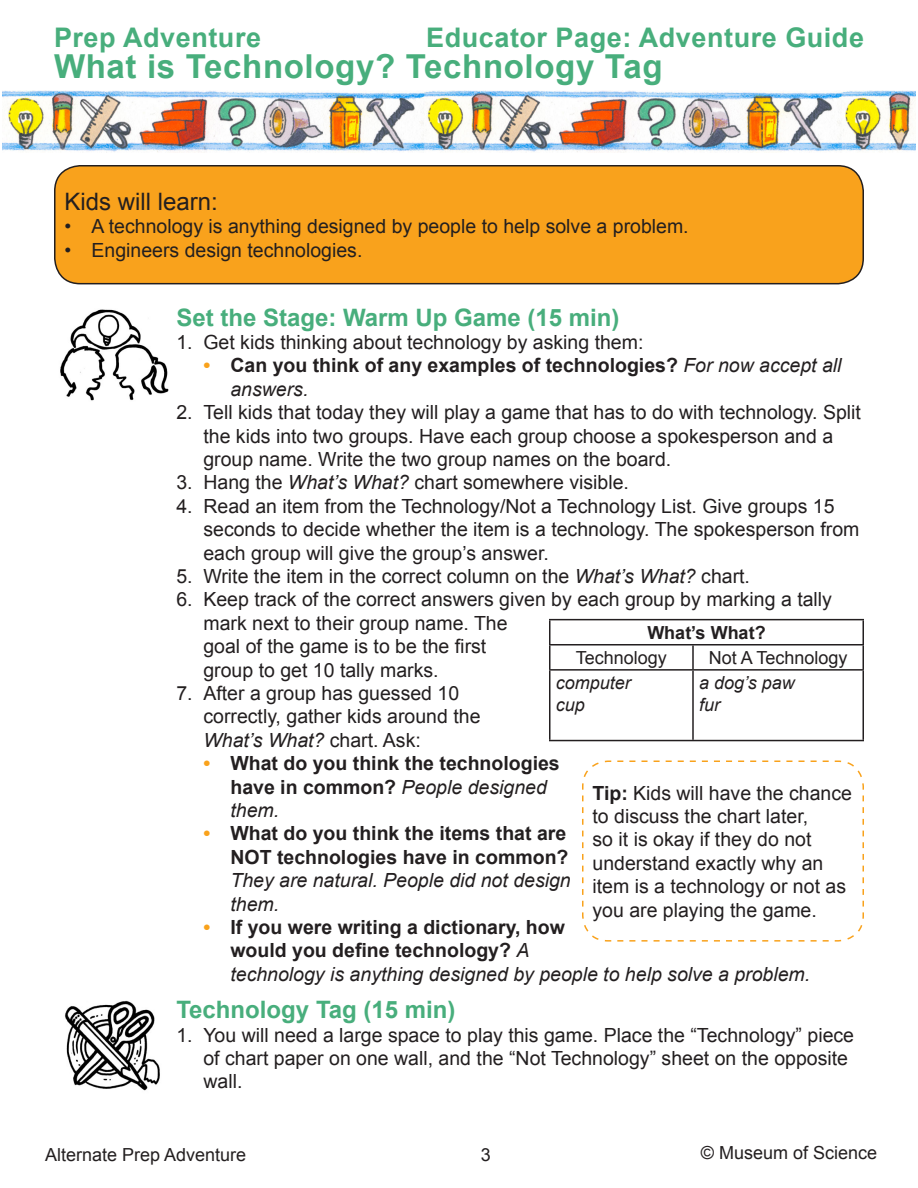
<style>
.page{position:relative;width:918px;height:1188px;background:#fff}
.page>*{position:absolute;margin:0;border:0;box-sizing:border-box;transform-origin:0 0}
.t1{font:700 33px "Arial";letter-spacing:.02em;color:#48ae7c}
.t2{font:700 27px "Arial";letter-spacing:.02em;color:#48ae7c}
.TryIt_Example{font:700 24px "Arial";color:#48ae7c}
.TryIt_Example-2{font:24px "Arial";color:#231f20}
.TryIt_Example-3{font:19.5px/23.4px "Arial";color:#231f20}
.TryIt_Example-4{font:700 19.5px/23.4px "Arial";color:#231f20}
.TryIt_Example-5{font:italic 19.5px/23.4px "Arial";color:#231f20}
.t3{font:18px "Arial";color:#231f20}
.t4{font:italic 18px "Arial";color:#231f20}
.t5{font:700 18px "Arial";color:#231f20}
.s1{color:#f9a21c}
.s2{font-weight:400;font-style:italic}
.s3{font-style:italic}
.s4{font-weight:700;font-style:normal;color:#f9a21c}
.s5{font-weight:700;font-style:normal}
.s6{font-weight:700}
</style>
<div class="page">
<div style="left:55px;top:166px;width:808px;height:118px;background:#f9a21c;border-radius:26px"></div>
<div style="left:54px;top:165px;width:810px;height:119px;border:2px solid #231f20;border-radius:26px"></div>
<svg style="left:582px;top:760px;width:282px;height:182px"></svg>
<img style="left:65px;top:1001px;width:95px;height:90px">
<img style="left:60px;top:309px;width:109px;height:92px">
<img style="left:2px;top:90px;width:914px;height:62px">
<hr style="left:549px;top:619px;width:144px;height:1px;background:#231f20">
<hr style="left:693px;top:619px;width:171px;height:1px;background:#231f20">
<hr style="left:862px;top:620px;width:2px;height:24px;background:#231f20">
<hr style="left:549px;top:644px;width:144px;height:2px;background:#231f20">
<svg style="left:549px;top:620px;width:1px;height:49px"></svg>
<hr style="left:693px;top:644px;width:171px;height:2px;background:#231f20">
<hr style="left:692px;top:646px;width:2px;height:23px;background:#231f20">
<hr style="left:862px;top:646px;width:2px;height:23px;background:#231f20">
<hr style="left:549px;top:669px;width:144px;height:2px;background:#231f20">
<hr style="left:549px;top:671px;width:1px;height:69px;background:#231f20">
<hr style="left:693px;top:669px;width:171px;height:2px;background:#231f20">
<hr style="left:692px;top:671px;width:2px;height:69px;background:#231f20">
<hr style="left:862px;top:671px;width:2px;height:69px;background:#231f20">
<hr style="left:549px;top:740px;width:144px;height:1px;background:#231f20">
<hr style="left:693px;top:740px;width:171px;height:1px;background:#231f20">
<p class="t2" style="left:54px;top:19px;width:209px">Prep Adventure</p>
<p class="t2" style="left:426px;top:19px;width:439px">Educator Page: Adventure Guide</p>
<p class="t1" style="left:54px;top:44px;width:610px">What is Technology? Technology Tag</p>
<p class="TryIt_Example-2" style="left:64px;top:186px;width:155px">Kids will learn:</p>
<p class="TryIt_Example-3" style="left:64px;top:215px;width:626px">• A technology is anything designed by people to help solve a problem.</p>
<p class="TryIt_Example-3" style="left:64px;top:239px;width:299px">• Engineers design technologies.</p>
<p class="TryIt_Example" style="left:176px;top:301px;width:445px">Set the Stage: Warm Up Game (15 min)</p>
<p class="TryIt_Example-3" style="left:176px;top:331px;width:469px">1. Get kids thinking about technology by asking them:</p>
<p class="TryIt_Example-4" style="left:230px;top:354px;width:613px;text-indent:-27px"><span class="s1">•</span> Can you think of any examples of technologies? <span class="s2">For now accept all answers.</span></p>
<p class="TryIt_Example-3" style="left:203px;top:401px;width:659px;text-indent:-27px">2. Tell kids that today they will play a game that has to do with technology. Split the kids into two groups. Have each group choose a spokesperson and a group name. Write the two group names on the board.</p>
<p class="TryIt_Example-3" style="left:176px;top:471px;width:454px">3. Hang the <span class="s3">What’s What?</span> chart somewhere visible.</p>
<p class="TryIt_Example-3" style="left:203px;top:494px;width:658px;text-indent:-27px">4. Read an item from the Technology/Not a Technology List. Give groups 15 seconds to decide whether the item is a technology. The spokesperson from each group will give the group’s answer.</p>
<p class="TryIt_Example-3" style="left:176px;top:565px;width:575px">5. Write the item in the correct column on the <span class="s3">What’s What?</span> chart.</p>
<p class="TryIt_Example-3" style="left:203px;top:588px;width:630px;text-indent:-27px">6. Keep track of the correct answers given by each group by marking a tally mark next to their group name. The<br>goal of the game is to be the first<br>group to get 10 tally marks.</p>
<p class="TryIt_Example-3" style="left:203px;top:682px;width:279px;text-indent:-27px">7. After a group has guessed 10 correctly, gather kids around the<br><span class="s3">What’s What?</span> chart. Ask:</p>
<p class="TryIt_Example-4" style="left:230px;top:752px;width:331px;text-indent:-27px"><span class="s1">•</span> What do you think the technologies have in common? <span class="s2">People designed them.</span></p>
<p class="TryIt_Example-4" style="left:230px;top:822px;width:342px;text-indent:-27px"><span class="s1">•</span> What do you think the items that are<br>NOT technologies have in common?<br><span class="s2">They are natural. People did not design them.</span></p>
<p class="TryIt_Example-5" style="left:230px;top:916px;width:581px;text-indent:-27px"><span class="s4">•</span> <span class="s5">If you were writing a dictionary, how<br>would you define technology?</span> A<br>technology is anything designed by people to help solve a problem.</p>
<p class="TryIt_Example" style="left:176px;top:994px;width:281px">Technology Tag (15 min)</p>
<p class="TryIt_Example-3" style="left:203px;top:1023px;width:652px;text-indent:-27px">1. You will need a large space to play this game. Place the “Technology” piece of chart paper on one wall, and the “Not Technology” sheet on the opposite wall.</p>
<p class="t5" style="left:647px;top:620px;width:120px">What’s What?</p>
<p class="t3" style="left:576px;top:646px;width:93px">Technology</p>
<p class="t3" style="left:709px;top:646px;width:140px">Not A Technology</p>
<p class="t4" style="left:556px;top:671px;width:77px">computer</p>
<p class="t4" style="left:556px;top:693px;width:31px">cup</p>
<p class="t4" style="left:699px;top:671px;width:97px">a dog’s paw</p>
<p class="t4" style="left:699px;top:693px;width:23px">fur</p>
<p class="TryIt_Example-3" style="left:592px;top:781px;width:261px"><span class="s6">Tip:</span> Kids will have the chance to discuss the chart later,<br>so it is okay if they do not understand exactly why an item is a technology or not as you are playing the game.</p>
<p class="t3" style="left:45px;top:1143px;width:203px">Alternate Prep Adventure</p>
<p class="t3" style="left:481px;top:1143px;width:12px">3</p>
<p class="t3" style="left:701px;top:1141px;width:178px">© Museum of Science</p>
</div>
